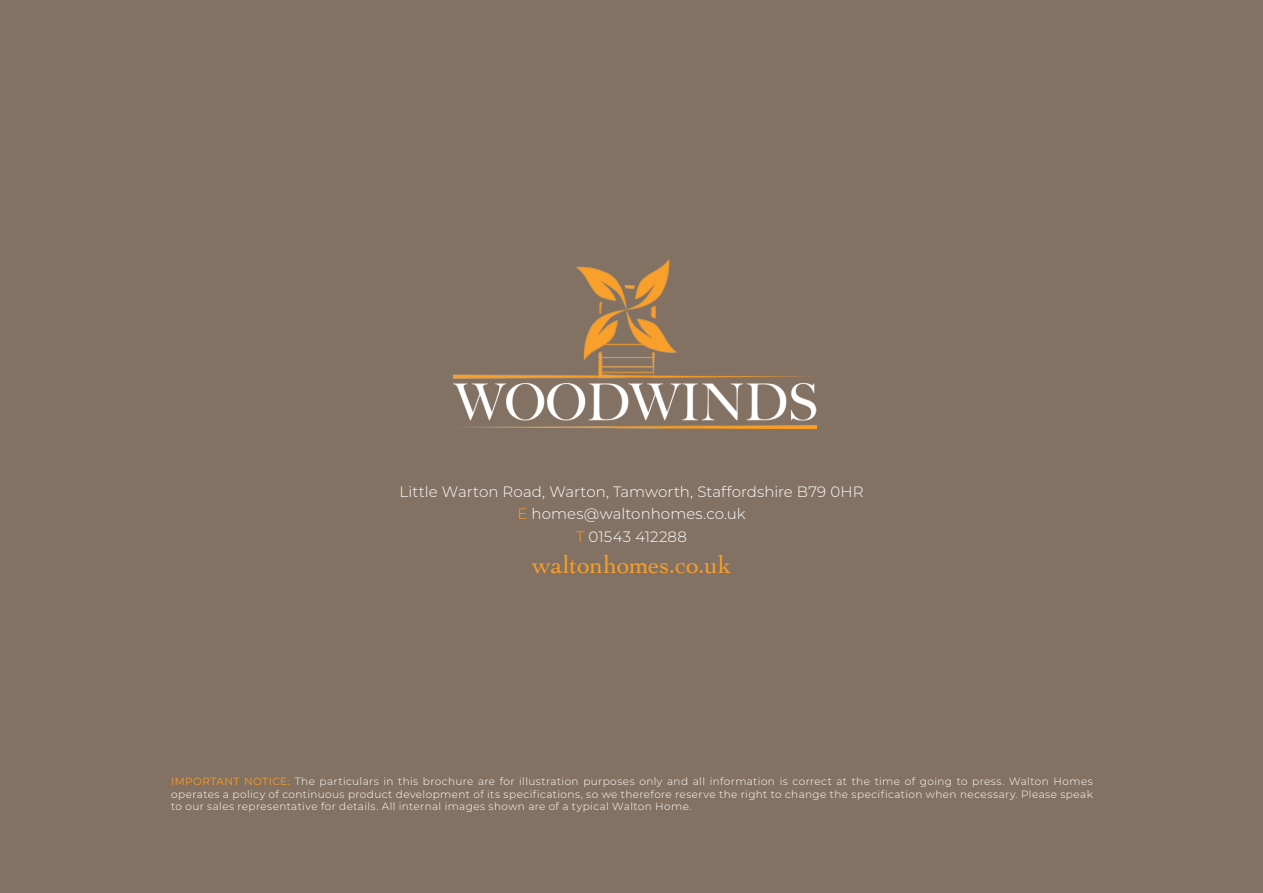
<style>
.page{position:relative;width:1263px;height:893px;background:#837263}
.page>*{position:absolute;margin:0;border:0;box-sizing:border-box;transform-origin:0 0}
.t1{font:25.5px "Cochin";letter-spacing:-.01em;color:#f89e26}
.t2{font:300 15px/22.5px "Montserrat";letter-spacing:.005em;color:#fff;text-align:center}
.t3{font:300 10.5px/12.6px "Montserrat";letter-spacing:.04em;color:#fff;text-align:justify}
.s1{color:#f89e26}
.s2{font-weight:400;color:#f89e26}
</style>
<div class="page">
<img style="left:454px;top:259px;width:363px;height:169px">
<h2 class="t2" style="left:400px;top:480px;width:465px">Little Warton Road, Warton, Tamworth, Staffordshire B79 0HR<br><span class="s1">E</span> homes@waltonhomes.co.uk<br><span class="s1">T</span> 01543 412288</h2>
<h1 class="t1" style="left:532px;top:547px;width:201px">waltonhomes.co.uk</h1>
<p class="t3" style="left:171px;top:775px;width:923px"><span class="s2">IMPORTANT NOTICE:</span> The particulars in this brochure are for illustration purposes only and all information is correct at the time of going to press. Walton Homes operates a policy of continuous product development of its specifications, so we therefore reserve the right to change the specification when necessary. Please speak to our sales representative for details. All internal images shown are of a typical Walton Home.</p>
</div>
